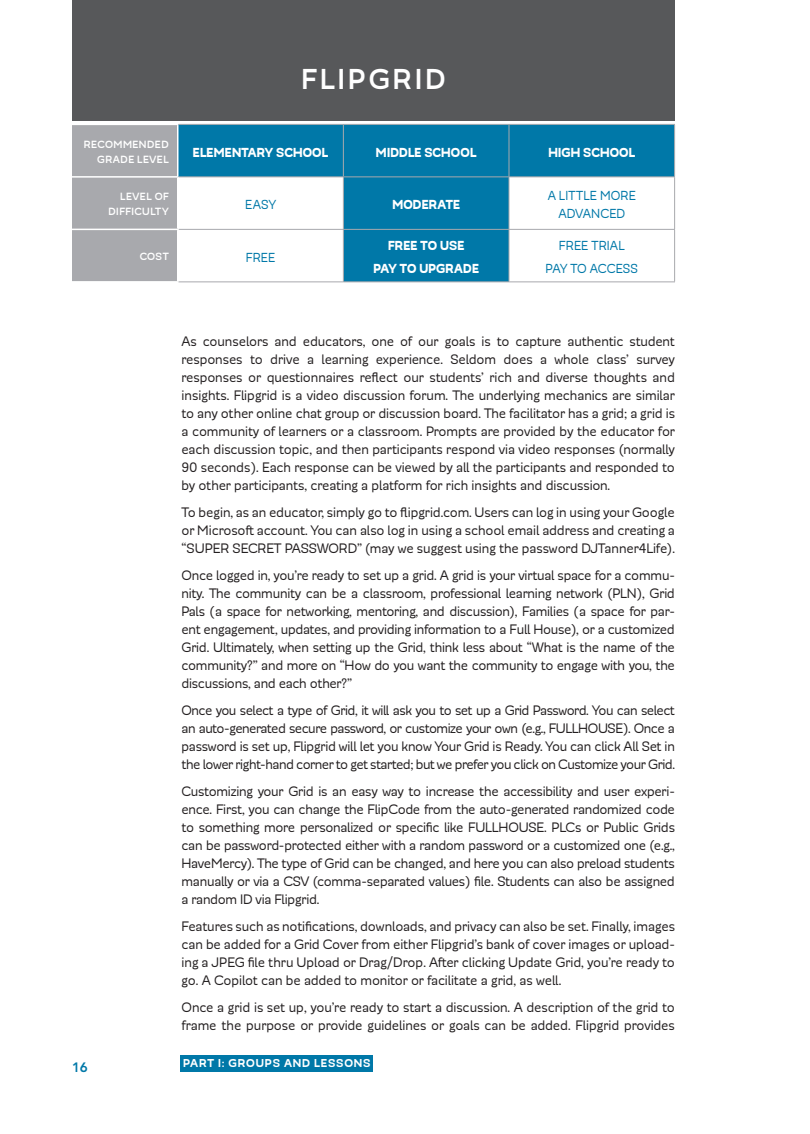
<style>
.page{position:relative;width:810px;height:1134px;background:#fff}
.page>*{position:absolute;margin:0;border:0;box-sizing:border-box;transform-origin:0 0}
.t1{font:700 33px "Modernica Std";letter-spacing:.1em;color:#fff}
.t2{font:15.75px/18px "Modernica Std";letter-spacing:-.015em;color:#231f20;text-align:justify}
.t3{font:800 15px/22.5px "Modernica Std";letter-spacing:.015em;color:#fff;text-align:center;scale:.95 1}
.t4{font:15px/18px "Modernica Std";letter-spacing:.01em;color:#0078a8;text-align:center;scale:.95 1}
.t5{font:800 13.5px "Avenir LT Std";color:#0078a8}
.t6{font:900 13.2px "Modernica Std";letter-spacing:.065em;color:#fff}
.t7{font:700 12px/15px "Modernica Std";letter-spacing:.04em;color:#fff;text-align:right}
</style>
<div class="page">
<div style="left:72px;top:0;width:603px;height:120px;background:#57585a"></div>
<div style="left:180px;top:1055px;width:193px;height:16px;background:#0078a8"></div>
<div style="left:72px;top:125px;width:105px;height:156px;background:#a8a9ad"></div>
<svg style="left:178px;top:125px;width:496px;height:156px;fill:#0078a8"></svg>
<div style="left:72px;top:177px;width:106px;height:52px;background:#a8a9ad"></div>
<hr style="left:343px;top:125px;width:1px;height:51px;background:#a8a9ad">
<hr style="left:509px;top:125px;width:1px;height:51px;background:#a8a9ad">
<hr style="left:178px;top:229px;width:165px;height:1px;background:#a8a9ad">
<hr style="left:343px;top:229px;width:166px;height:1px;background:#a8a9ad">
<hr style="left:509px;top:229px;width:166px;height:1px;background:#a8a9ad">
<hr style="left:72px;top:176px;width:106px;height:2px;background:#fff">
<hr style="left:72px;top:229px;width:106px;height:1px;background:#fff">
<hr style="left:674px;top:177px;width:1px;height:52px;background:#a8a9ad">
<hr style="left:674px;top:230px;width:1px;height:51px;background:#a8a9ad">
<hr style="left:178px;top:281px;width:165px;height:1px;background:#a8a9ad">
<hr style="left:509px;top:281px;width:166px;height:1px;background:#a8a9ad">
<hr style="left:178px;top:124px;width:165px;height:1px;background:#a8a9ad">
<hr style="left:343px;top:124px;width:166px;height:1px;background:#a8a9ad">
<hr style="left:509px;top:124px;width:166px;height:1px;background:#a8a9ad">
<hr style="left:674px;top:125px;width:1px;height:51px;background:#a8a9ad">
<hr style="left:178px;top:176px;width:165px;height:1px;background:#a8a9ad">
<hr style="left:509px;top:176px;width:166px;height:1px;background:#a8a9ad">
<hr style="left:343px;top:176px;width:166px;height:1px;background:#a8a9ad">
<hr style="left:343px;top:177px;width:1px;height:52px;background:#a8a9ad">
<hr style="left:509px;top:177px;width:1px;height:52px;background:#a8a9ad">
<hr style="left:343px;top:230px;width:1px;height:51px;background:#a8a9ad">
<hr style="left:509px;top:230px;width:1px;height:51px;background:#a8a9ad">
<hr style="left:343px;top:281px;width:166px;height:1px;background:#a8a9ad">
<hr style="left:177px;top:178px;width:1px;height:51px;background:#fff">
<p class="t1" style="left:301px;top:64px;width:146px">FLIPGRID</p>
<p class="t7" style="left:84px;top:137px;width:86px">RECOMMENDED<br>GRADE LEVEL</p>
<p class="t3" style="left:193px;top:141px;width:144px">ELEMENTARY SCHOOL</p>
<p class="t3" style="left:376px;top:141px;width:107px">MIDDLE SCHOOL</p>
<p class="t3" style="left:548px;top:141px;width:93px">HIGH SCHOOL</p>
<p class="t7" style="left:109px;top:190px;width:62px">LEVEL OF<br>DIFFICULTY</p>
<p class="t4" style="left:245px;top:196px;width:34px">EASY</p>
<p class="t3" style="left:392px;top:194px;width:73px">MODERATE</p>
<p class="t4" style="left:548px;top:187px;width:94px">A LITTLE MORE<br>ADVANCED</p>
<p class="t7" style="left:140px;top:250px;width:31px">COST</p>
<p class="t4" style="left:246px;top:248px;width:33px">FREE</p>
<p class="t3" style="left:373px;top:235px;width:113px">FREE TO USE<br>PAY TO UPGRADE</p>
<p class="t4" style="left:546px;top:235px;width:99px;line-height:22.5px">FREE TRIAL<br>PAY TO ACCESS</p>
<p class="t2" style="left:182px;top:333px;width:495px">As counselors and educators, one of our goals is to capture authentic student responses to drive a learning experience. Seldom does a whole class’ survey responses or questionnaires reflect our students’ rich and diverse thoughts and insights. Flipgrid is a video discussion forum. The underlying mechanics are similar to any other online chat group or discussion board. The facilitator has a grid; a grid is a community of learners or a classroom. Prompts are provided by the educator for each discussion topic, and then participants respond via video responses (normally 90 seconds). Each response can be viewed by all the participants and responded to by other participants, creating a platform for rich insights and discussion.</p>
<p class="t2" style="left:182px;top:504px;width:495px">To begin, as an educator, simply go to flipgrid.com. Users can log in using your Google or Microsoft account. You can also log in using a school email address and creating a “SUPER SECRET PASSWORD” (may we suggest using the password DJTanner4Life).</p>
<p class="t2" style="left:182px;top:567px;width:495px">Once logged in, you’re ready to set up a grid. A grid is your virtual space for a commu&shy;nity. The community can be a classroom, professional learning network (PLN), Grid Pals (a space for networking, mentoring, and discussion), Families (a space for par&shy;ent engagement, updates, and providing information to a Full House), or a customized Grid. Ultimately, when setting up the Grid, think less about “What is the name of the community?” and more on “How do you want the community to engage with you, the discussions, and each other?”</p>
<p class="t2" style="left:182px;top:702px;width:495px">Once you select a type of Grid, it will ask you to set up a Grid Password. You can select an auto-generated secure password, or customize your own (e.g., FULLHOUSE). Once a password is set up, Flipgrid will let you know Your Grid is Ready. You can click All Set in the lower right-hand corner to get started; but we prefer you click on Customize your Grid.</p>
<p class="t2" style="left:182px;top:783px;width:495px">Customizing your Grid is an easy way to increase the accessibility and user experi&shy;ence. First, you can change the FlipCode from the auto-generated randomized code to something more personalized or specific like FULLHOUSE. PLCs or Public Grids can be password-protected either with a random password or a customized one (e.g., HaveMercy). The type of Grid can be changed, and here you can also preload students manually or via a CSV (comma-separated values) file. Students can also be assigned a random ID via Flipgrid.</p>
<p class="t2" style="left:182px;top:918px;width:495px">Features such as notifications, downloads, and privacy can also be set. Finally, images can be added for a Grid Cover from either Flipgrid’s bank of cover images or upload&shy;ing a JPEG file thru Upload or Drag/Drop. After clicking Update Grid, you’re ready to go. A Copilot can be added to monitor or facilitate a grid, as well.</p>
<p class="t2" style="left:182px;top:999px;width:495px">Once a grid is set up, you’re ready to start a discussion. A description of the grid to frame the purpose or provide guidelines or goals can be added. Flipgrid provides</p>
<p class="t5" style="left:72px;top:1059px;width:17px">16</p>
<p class="t6" style="left:183px;top:1057px;width:189px">PART I: GROUPS AND LESSONS</p>
</div>
